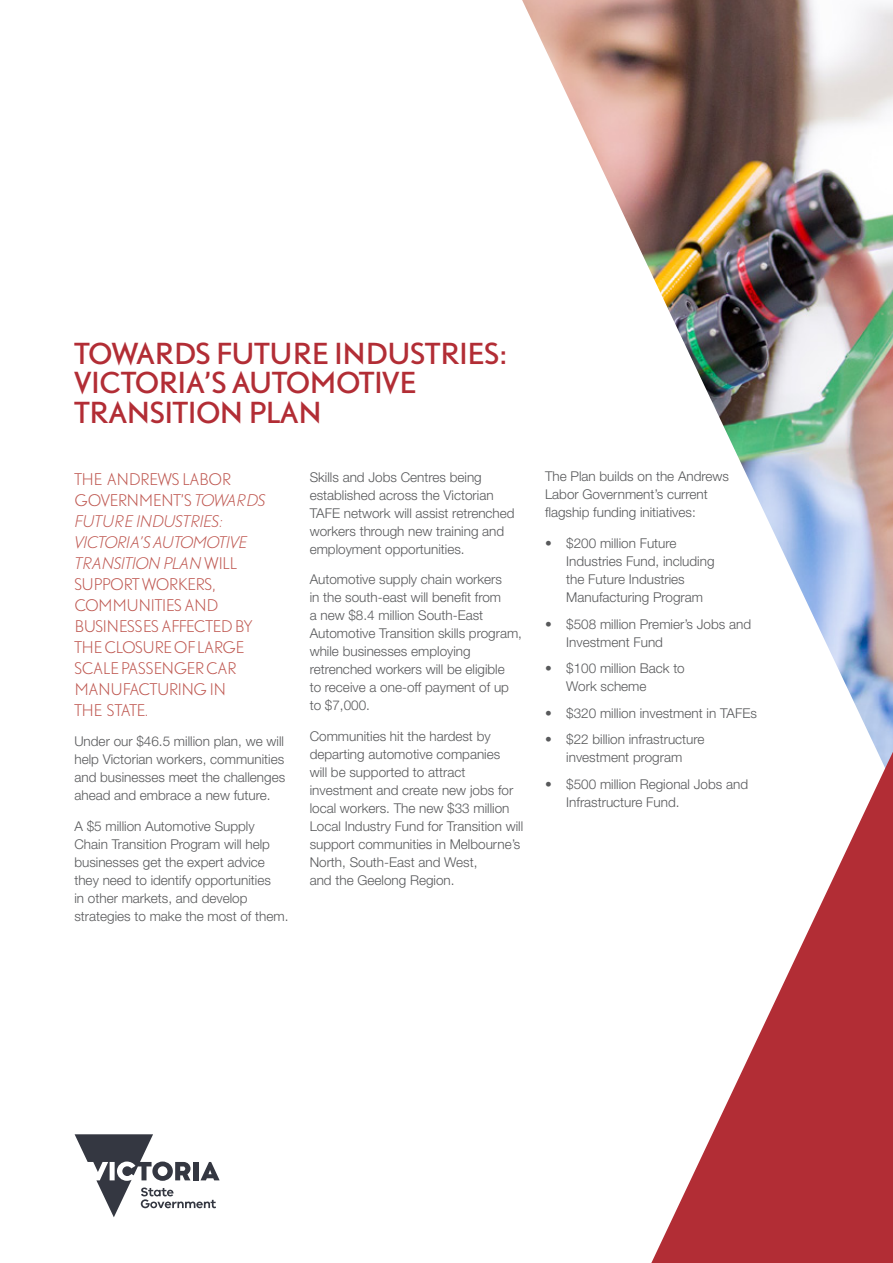
<style>
.page{position:relative;width:893px;height:1263px;background:#fff}
.page>*{position:absolute;margin:0;border:0;box-sizing:border-box;transform-origin:0 0}
.t1{font:27px/29.8px "DTL Nobel T";letter-spacing:-.01em;color:#b22d35}
.t2{font:300 15px/21px "DTL Nobel T";letter-spacing:-.03em;color:#be564f}
.t3{font:300 13.5px/18px "Helvetica Neue LT Std";color:#58595b}
.s1{font-style:italic}
</style>
<div class="page">
<svg style="left:75px;top:1134px;width:144px;height:83px"></svg>
<img style="left:522px;top:0;width:371px;height:537px">
<svg style="left:651px;top:537px;width:242px;height:726px"></svg>
<h1 class="t1" style="left:74px;top:337px;width:433px">TOWARDS FUTURE INDUSTRIES:<br>VICTORIA’S AUTOMOTIVE<br>TRANSITION PLAN</h1>
<p class="t2" style="left:74px;top:468px;width:193px">THE ANDREWS LABOR<br>GOVERNMENT’S <span class="s1">TOWARDS<br>FUTURE INDUSTRIES:<br>VICTORIA’S AUTOMOTIVE<br>TRANSITION PLAN</span> WILL<br>SUPPORT WORKERS,<br>COMMUNITIES AND<br>BUSINESSES AFFECTED BY<br>THE CLOSURE OF LARGE<br>SCALE PASSENGER CAR<br>MANUFACTURING IN<br>THE STATE.</p>
<p class="t3" style="left:74px;top:732px;width:212px;text-align:justify">Under our $46.5 million plan, we will help Victorian workers, communities and businesses meet the challenges ahead and embrace a new future.</p>
<p class="t3" style="left:74px;top:817px;width:216px">A $5 million Automotive Supply Chain Transition Program will help businesses get the expert advice they need to identify opportunities<br>in other markets, and develop strategies to make the most of them.</p>
<p class="t3" style="left:310px;top:467px;width:206px">Skills and Jobs Centres being established across the Victorian<br>TAFE network will assist retrenched workers through new training and employment opportunities.</p>
<p class="t3" style="left:310px;top:570px;width:214px">Automotive supply chain workers<br>in the south-east will benefit from<br>a new $8.4 million South-East<br>Automotive Transition skills program, while businesses employing retrenched workers will be eligible<br>to receive a one-off payment of up to $7,000.</p>
<p class="t3" style="left:310px;top:727px;width:215px">Communities hit the hardest by departing automotive companies<br>will be supported to attract investment and create new jobs for local workers. The new $33 million<br>Local Industry Fund for Transition will support communities in Melbourne’s<br>North, South-East and West,<br>and the Geelong Region.</p>
<p class="t3" style="left:545px;top:467px;width:186px">The Plan builds on the Andrews<br>Labor Government’s current flagship funding initiatives:</p>
<p class="t3" style="left:566px;top:534px;width:150px;text-indent:-21px">• $200 million Future<br>Industries Fund, including the Future Industries<br>Manufacturing Program</p>
<p class="t3" style="left:566px;top:615px;width:186px;text-indent:-21px">• $508 million Premier’s Jobs and<br>Investment Fund</p>
<p class="t3" style="left:566px;top:659px;width:120px;text-indent:-21px">• $100 million Back to<br>Work scheme</p>
<p class="t3" style="left:545px;top:703px;width:213px">• $320 million investment in TAFEs</p>
<p class="t3" style="left:545px;top:730px;width:161px;text-align:center">• $22 billion infrastructure investment program</p>
<p class="t3" style="left:566px;top:774px;width:183px;text-indent:-21px">• $500 million Regional Jobs and<br>Infrastructure Fund.</p>
</div>
